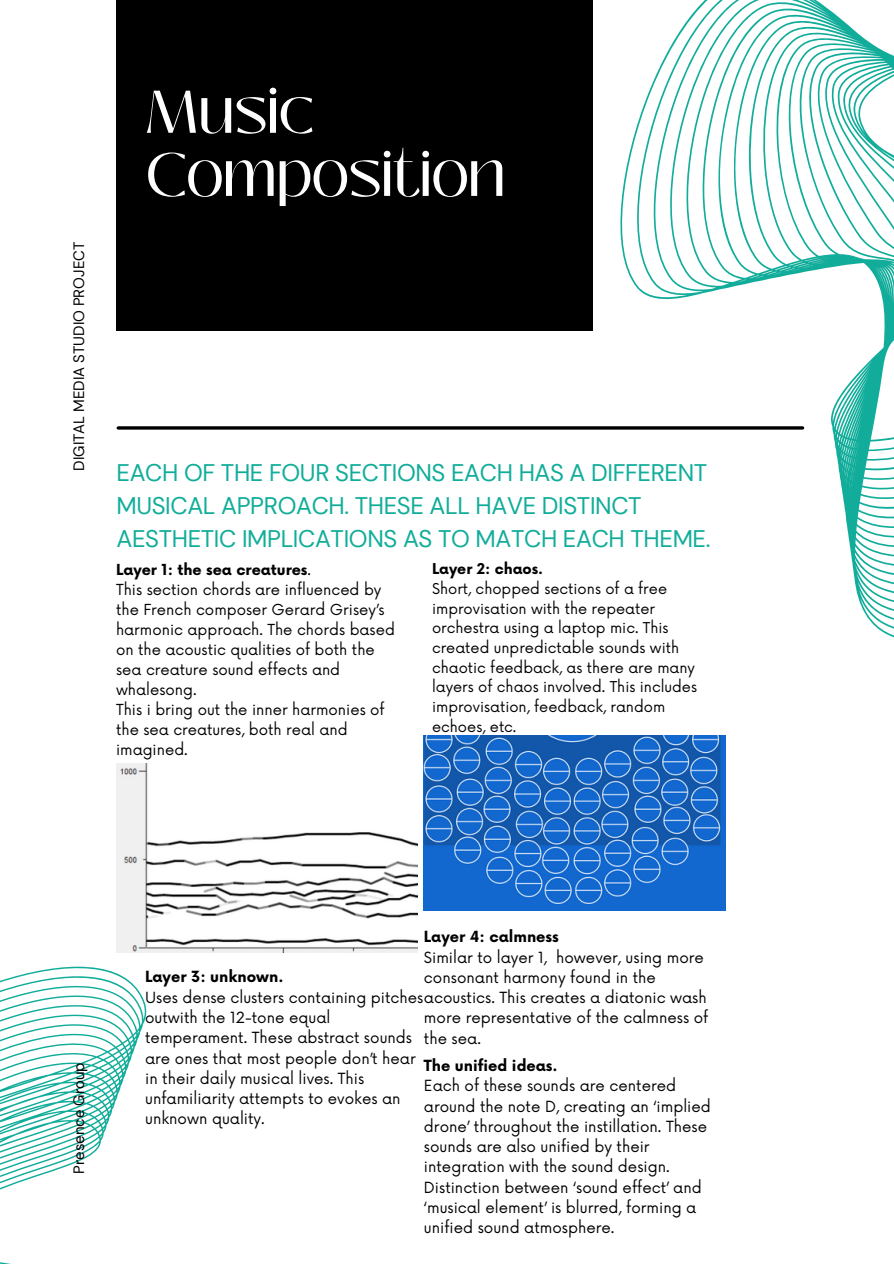
<style>
.page{position:relative;width:894px;height:1264px;background:#fff}
.page>*{position:absolute;margin:0;border:0;box-sizing:border-box;transform-origin:0 0}
.t1{font:60px/63px "Black Mango";letter-spacing:-.015em;color:#fff}
.t2{font:24px/32.7px "DM Sans";letter-spacing:-.015em;color:#11ad9a}
.t3{font:15px/20.2px "Now";color:#000001}
.t4{font:700 15px "Now";color:#000001}
.t5{font:15px "DM Sans";color:#000001}
.t6{font:14.85px/20px "Now";color:#000001}
.t7{font:700 14.85px "Now";color:#000001}
.t8{font:14.55px/19.6px "Now";color:#000001}
.t9{font:700 14.55px "Now";color:#000001}
.s1{font-weight:400}
</style>
<div class="page">
<svg style="left:510px;top:0;width:383px;height:637px"></svg>
<div style="left:116px;top:0;width:476px;height:330px;background:#000001"></div>
<hr style="left:118px;top:426px;width:684px;height:3px;background:#000001">
<svg style="left:0;top:952px;width:394px;height:311px"></svg>
<img style="left:116px;top:763px;width:301px;height:189px">
<img style="left:424px;top:735px;width:301px;height:175px">
<p class="t5" style="left:69px;top:471px;width:230px;rotate:-90deg">DIGITAL MEDIA STUDIO PROJECT</p>
<p class="t1" style="left:145px;top:81px;width:362px">Music<br>Composition</p>
<p class="t2" style="left:116px;top:457px;width:595px">EACH OF THE FOUR SECTIONS EACH HAS A DIFFERENT<br>MUSICAL APPROACH. THESE ALL HAVE DISTINCT<br>AESTHETIC IMPLICATIONS AS TO MATCH EACH THEME.</p>
<h3 class="t7" style="left:116px;top:561px;width:196px">Layer 1: the sea creatures<span class="s1">.</span></h3>
<h2 class="t6" style="left:116px;top:580px;width:280px">This section chords are influenced by the French composer Gerard Grisey’s harmonic approach. The chords based on the acoustic qualities of both the sea creature sound effects and whalesong.</h2>
<p class="t6" style="left:116px;top:700px;width:270px">This i bring out the inner harmonies of the sea creatures, both real and imagined.</p>
<p class="t9" style="left:432px;top:561px;width:113px">Layer 2: chaos.</p>
<p class="t8" style="left:432px;top:579px;width:266px">Short, chopped sections of a free improvisation with the repeater orchestra using a laptop mic. This created unpredictable sounds with chaotic feedback, as there are many layers of chaos involved. This includes improvisation, feedback, random echoes, etc.</p>
<p class="t5" style="left:69px;top:1174px;width:113px;rotate:-90deg">Presence Group</p>
<p class="t4" style="left:424px;top:928px;width:136px">Layer 4: calmness</p>
<p class="t3" style="left:424px;top:947px;width:281px">Similar to layer 1, however, using more consonant harmony found in the</p>
<p class="t3" style="left:424px;top:1008px;width:286px">more representative of the calmness of the sea.</p>
<p class="t4" style="left:424px;top:1057px;width:135px">The unified ideas.</p>
<p class="t3" style="left:424px;top:1076px;width:288px">Each of these sounds are centered around the note D, creating an ‘implied drone’ throughout the instillation. These sounds are also unified by their integration with the sound design.<br>Distinction between ‘sound effect’ and ‘musical element’ is blurred, forming a unified sound atmosphere.</p>
<p class="t4" style="left:145px;top:968px;width:140px">Layer 3: unknown.</p>
<p class="t3" style="left:145px;top:988px;width:563px">Uses dense clusters containing pitchesacoustics. This creates a diatonic wash outwith the 12-tone equal<br>temperament. These abstract sounds<br>are ones that most people don’t hear<br>in their daily musical lives. This<br>unfamiliarity attempts to evokes an<br>unknown quality.</p>
</div>
